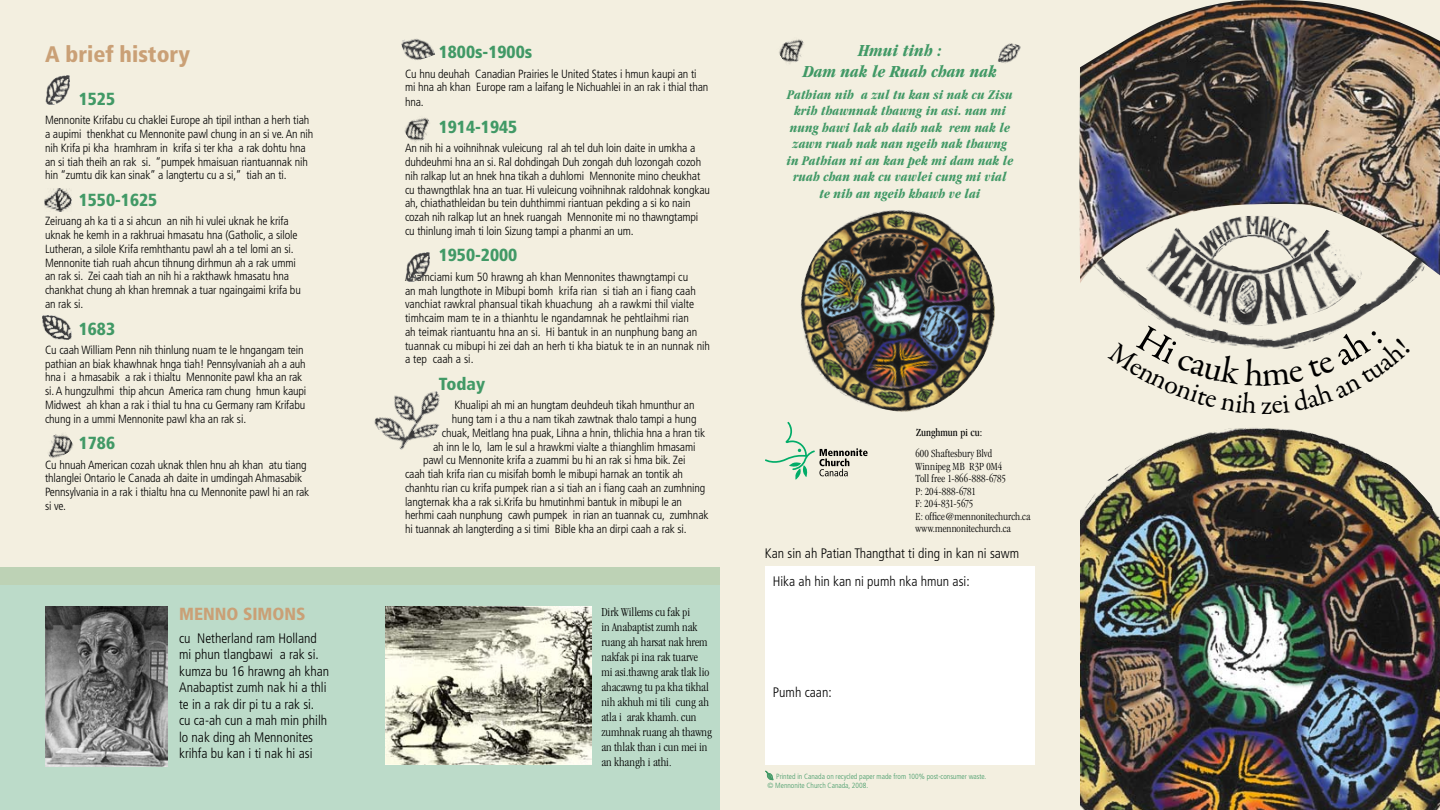
<style>
.page{position:relative;width:1440px;height:810px;background:#fff}
.page>*{position:absolute;margin:0;border:0;box-sizing:border-box;transform-origin:0 0}
.t1{font:900 condensed 22.5px "Frutiger";color:#caa076}
.t2{font:900 condensed 17.5px "Frutiger";color:#419966}
.t3{font:italic 700 condensed 17.5px/21px "Garamond";color:#419966;text-align:center}
.t4{font:900 condensed 17.5px "Frutiger";color:#caa076}
.t5{font:300 condensed 13.75px/16.5px "Frutiger";color:#000}
.t6{font:italic 700 condensed 13.75px/16.5px "Garamond";color:#419966;text-align:center}
.t7{font:300 condensed 12.5px/15px "Garamond";color:#000}
.t8{font:300 condensed 11.88px/13.8px "Frutiger";letter-spacing:-.01em;color:#000}
.t9{font:300 condensed 11.25px/12.5px "Garamond";letter-spacing:.01em;color:#000}
.t10{font:condensed 11.25px "Garamond";color:#000}
.t11{font:300 condensed 7.5px/9px "Frutiger";color:#419966}
</style>
<div class="page">
<div style="left:720px;top:0;width:720px;height:810px;background:#f3efe0"></div>
<div style="left:0;top:567px;width:720px;height:243px;background:#bcdbc9"></div>
<div style="left:0;top:0;width:720px;height:585px;background:#f3efe0"></div>
<img style="left:801px;top:210px;width:194px;height:202px">
<img style="left:45px;top:76px;width:25px;height:29px">
<img style="left:45px;top:189px;width:27px;height:22px">
<img style="left:43px;top:315px;width:29px;height:25px">
<img style="left:48px;top:434px;width:26px;height:25px">
<img style="left:401px;top:38px;width:34px;height:22px">
<img style="left:404px;top:117px;width:26px;height:25px">
<img style="left:405px;top:252px;width:25px;height:29px">
<img style="left:374px;top:391px;width:66px;height:59px">
<img style="left:386px;top:606px;width:205px;height:159px">
<img style="left:1080px;top:428px;width:360px;height:382px">
<div style="left:765px;top:567px;width:270px;height:198px;background:#fff"></div>
<img style="left:45px;top:606px;width:123px;height:160px">
<img style="left:779px;top:39px;width:25px;height:25px">
<img style="left:998px;top:43px;width:23px;height:20px">
<svg style="left:765px;top:771px;width:8px;height:10px"></svg>
<svg style="left:765px;top:422px;width:103px;height:58px"></svg>
<img style="left:1123px;top:292px;width:275px;height:24px">
<img style="left:1079px;top:0;width:361px;height:292px">
<img style="left:1197px;top:213px;width:112px;height:12px">
<img style="left:1145px;top:225px;width:217px;height:100px">
<svg style="left:1170px;top:325px;width:177px;height:24px"></svg>
<h1 class="t1" style="left:45px;top:41px;width:147px">A brief history</h1>
<h2 class="t2" style="left:79px;top:88px;width:38px">1525</h2>
<p class="t8" style="left:45px;top:114px;width:270px">Mennonite Krifabu cu chaklei Europe ah tipil inthan a herh tiah a aupimi thenkhat cu Mennonite pawl chung in an si ve. An nih nih Krifa pi kha hramhram in krifa si ter kha a rak dohtu hna an si tiah theih an rak si. “pumpek hmaisuan riantuannak nih hin “zumtu dik kan sinak” a langtertu cu a si,” tiah an ti.</p>
<h2 class="t2" style="left:79px;top:189px;width:80px">1550-1625</h2>
<p class="t8" style="left:45px;top:215px;width:257px">Zeiruang ah ka ti a si ahcun an nih hi vulei uknak he krifa uknak he kemh in a rakhruai hmasatu hna (Gatholic, a silole Lutheran, a silole Krifa remhthantu pawl ah a tel lomi an si.<br>Mennonite tiah ruah ahcun tihnung dirhmun ah a rak ummi an rak si. Zei caah tiah an nih hi a rakthawk hmasatu hna chankhat chung ah khan hremnak a tuar ngaingaimi krifa bu an rak si.</p>
<h2 class="t2" style="left:79px;top:318px;width:38px">1683</h2>
<p class="t8" style="left:45px;top:343px;width:263px">Cu caah William Penn nih thinlung nuam te le hngangam tein pathian an biak khawhnak hnga tiah! Pennsylvaniah ah a auh hna i a hmasabik a rak i thialtu Mennonite pawl kha an rak si. A hungzulhmi thip ahcun America ram chung hmun kaupi Midwest ah khan a rak i thial tu hna cu Germany ram Krifabu chung in a ummi Mennonite pawl kha an rak si.</p>
<h2 class="t2" style="left:79px;top:433px;width:38px">1786</h2>
<p class="t8" style="left:45px;top:458px;width:266px">Cu hnuah American cozah uknak thlen hnu ah khan atu tiang thlanglei Ontario le Canada ah daite in umdingah Ahmasabik Pennsylvania in a rak i thialtu hna cu Mennonite pawl hi an rak si ve.</p>
<h2 class="t4" style="left:179px;top:604px;width:128px">MENNO SIMONS</h2>
<p class="t5" style="left:179px;top:630px;width:152px">cu Netherland ram Holland mi phun tlangbawi a rak si. kumza bu 16 hrawng ah khan<br>Anabaptist zumh nak hi a thli te in a rak dir pi tu a rak si.<br>cu ca-ah cun a mah min philh lo nak ding ah Mennonites krihfa bu kan i ti nak hi asi</p>
<h2 class="t2" style="left:439px;top:42px;width:95px">1800s-1900s</h2>
<p class="t8" style="left:405px;top:67px;width:305px">Cu hnu deuhah Canadian Prairies le United States i hmun kaupi an ti mi hna ah khan Europe ram a laifang le Nichuahlei in an rak i thial than</p>
<p class="t8" style="left:405px;top:95px;width:20px">hna.</p>
<h2 class="t2" style="left:439px;top:116px;width:80px">1914-1945</h2>
<p class="t8" style="left:405px;top:141px;width:306px">An nih hi a voihnihnak vuleicung ral ah tel duh loin daite in umkha a duhdeuhmi hna an si. Ral dohdingah Duh zongah duh lozongah cozoh nih ralkap lut an hnek hna tikah a duhlomi Mennonite mino cheukhat cu thawngthlak hna an tuar. Hi vuleicung voihnihnak raldohnak kongkau ah, chiathathleidan bu tein duhthimmi riantuan pekding a si ko nain cozah nih ralkap lut an hnek ruangah Mennonite mi no thawngtampi cu thinlung imah ti loin Sizung tampi a phanmi an um.</p>
<h2 class="t2" style="left:439px;top:245px;width:80px">1950-2000</h2>
<p class="t8" style="left:405px;top:270px;width:307px">Aliamciami kum 50 hrawng ah khan Mennonites thawngtampi cu<br>an mah lungthote in Mibupi bomh krifa rian si tiah an i fiang caah vanchiat rawkral phansual tikah khuachung ah a rawkmi thil vialte timhcaim mam te in a thianhtu le ngandamnak he pehtlaihmi rian<br>ah teimak riantuantu hna an si. Hi bantuk in an nunphung bang an tuannak cu mibupi hi zei dah an herh ti kha biatuk te in an nunnak nih a tep caah a si.</p>
<h2 class="t2" style="left:439px;top:373px;width:48px">Today</h2>
<p class="t8" style="left:454px;top:398px;width:242px">Khualipi ah mi an hungtam deuhdeuh tikah hmunthur an</p>
<p class="t8" style="left:452px;top:412px;width:246px">hung tam i a thu a nam tikah zawtnak thalo tampi a hung</p>
<p class="t8" style="left:442px;top:426px;width:265px">chuak, Meitlang hna puak, Lihna a hnin, thlichia hna a hran tik</p>
<p class="t8" style="left:433px;top:440px;width:264px">ah inn le lo, lam le sul a hrawkmi vialte a thianghlim hmasami</p>
<p class="t8" style="left:423px;top:453px;width:264px">pawl cu Mennonite krifa a zuammi bu hi an rak si hma bik. Zei</p>
<p class="t8" style="left:405px;top:467px;width:280px">caah tiah krifa rian cu misifah bomh le mibupi harnak an tontik ah</p>
<p class="t8" style="left:405px;top:481px;width:302px">chanhtu rian cu krifa pumpek rian a si tiah an i fiang caah an zumhning</p>
<p class="t8" style="left:405px;top:495px;width:279px">langternak kha a rak si.Krifa bu hmutinhmi bantuk in mibupi le an</p>
<p class="t8" style="left:405px;top:508px;width:305px">herhmi caah nunphung cawh pumpek in rian an tuannak cu, zumhnak</p>
<p class="t8" style="left:405px;top:522px;width:283px">hi tuannak ah langterding a si timi Bible kha an dirpi caah a rak si.</p>
<p class="t7" style="left:601px;top:604px;width:112px">Dirk Willems cu fak pi<br>in Anabaptist zumh nak ruang ah harsat nak hrem nakfak pi ina rak tuarve mi asi.thawng arak tlak lio ahacawng tu pa kha tikhal nih akhuh mi tili cung ah atla i arak khamh. cun zumhnak ruang ah thawng an thlak than i cun mei in an khangh i athi.</p>
<h2 class="t3" style="left:803px;top:40px;width:195px">Hmui tinh :<br>Dam nak le Ruah chan nak</h2>
<p class="t6" style="left:786px;top:86px;width:229px">Pathian nih a zul tu kan si nak cu Zisu krih thawnnak thawng in asi. nan mi nung hawi lak ah daih nak rem nak le zawn ruah nak nan ngeih nak thawng in Pathian ni an kan pek mi dam nak le ruah chan nak cu vawlei cung mi vial te nih an ngeih khawh ve lai</p>
<p class="t10" style="left:916px;top:426px;width:68px">Zunghmun pi cu:</p>
<p class="t9" style="left:915px;top:448px;width:117px">600 Shaftesbury Blvd<br>Winnipeg MB R3P 0M4<br>Toll free 1-866-888-6785<br>P: 204-888-6781<br>F: 204-831-5675<br>E: office@mennonitechurch.ca www.mennonitechurch.ca</p>
<p class="t5" style="left:773px;top:540px;width:248px;line-height:28.2px;text-indent:-8px">Kan sin ah Patian Thangthat ti ding in kan ni sawm<br>Hika ah hin kan ni pumh nka hmun asi:</p>
<p class="t5" style="left:773px;top:685px;width:60px">Pumh caan:</p>
<p class="t11" style="left:768px;top:772px;width:220px;text-indent:9px">Printed in Canada on recycled paper made from 100% post-consumer waste. © Mennonite Church Canada, 2008.</p>
</div>
